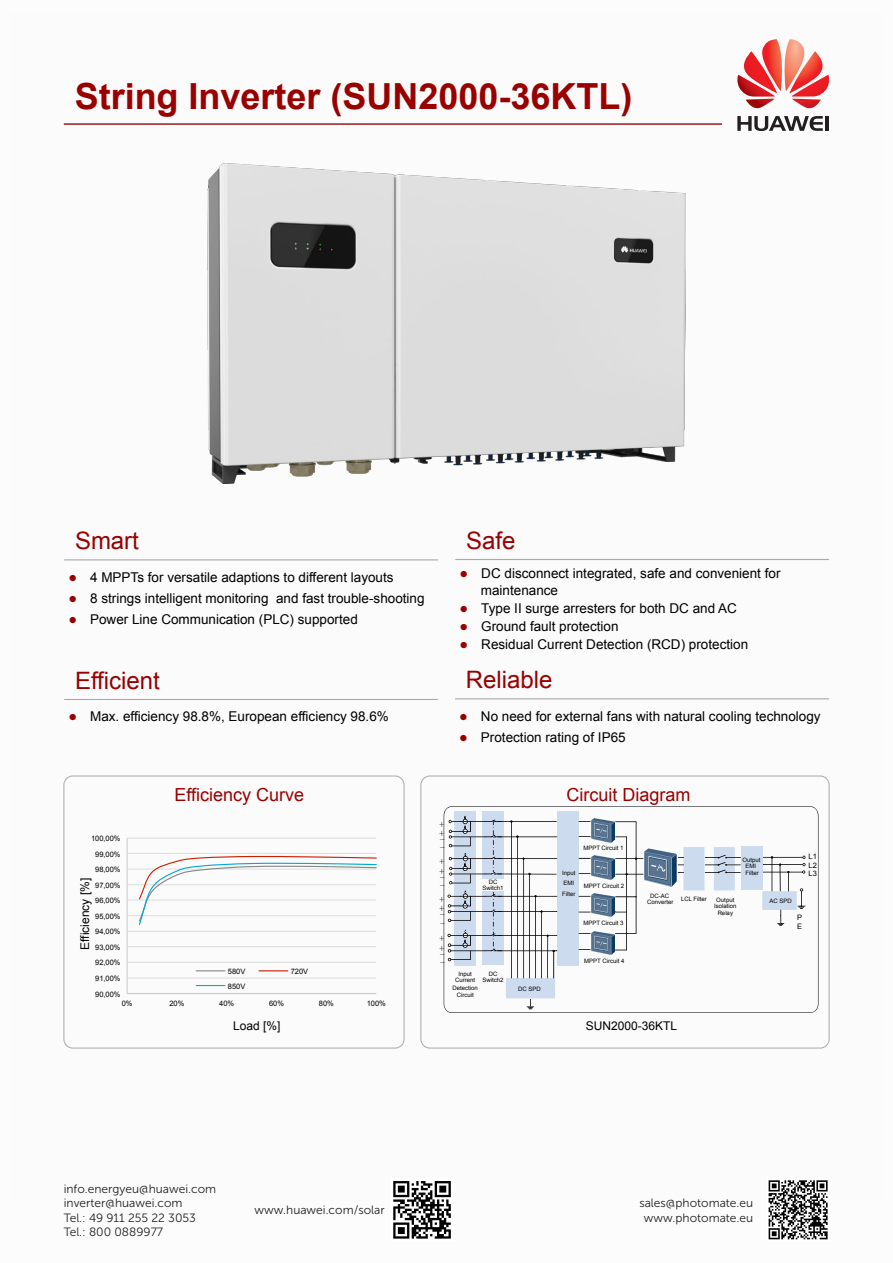
<style>
.page{position:relative;width:893px;height:1263px;background:#fff}
.page>*{position:absolute;margin:0;border:0;box-sizing:border-box;transform-origin:0 0}
.t1{font:700 36px "Arial";color:#900}
.t2{font:24px "Arial";color:#900}
.t3{font:18px "Arial";color:#900}
.t4{font:13.5px/16.5px "Arial";color:#000}
.t5{font:12px "Museo Sans 300";color:#231f20}
.t6{font:12px "Arial";color:#000}
.t7{font:10.5px/9.8px "Sim Sun";color:#040000}
.t8{font:7.5px/8.6px "Arial";color:#000;text-align:justify}
.t9{font:6px/6px "Arial";color:#000;text-align:center}
.s1{color:#900}
</style>
<div class="page">
<div style="left:11px;top:11px;width:871px;height:1190px;background:#fbfbfb"></div>
<svg style="left:444px;top:806px;width:374px;height:207px"></svg>
<svg style="left:678px;top:847px;width:63px;height:43px"></svg>
<div style="left:741px;top:847px;width:21px;height:43px;background:#ccdbee"></div>
<hr style="left:529px;top:873px;width:1px;height:105px;background:#020000">
<hr style="left:523px;top:858px;width:1px;height:120px;background:#020000">
<hr style="left:517px;top:836px;width:1px;height:142px;background:#020000">
<hr style="left:511px;top:821px;width:1px;height:157px;background:#020000">
<svg style="left:449px;top:816px;width:108px;height:68px"></svg>
<svg style="left:579px;top:821px;width:12px;height:1px"></svg>
<svg style="left:579px;top:836px;width:12px;height:1px"></svg>
<svg style="left:579px;top:858px;width:12px;height:1px"></svg>
<svg style="left:579px;top:873px;width:12px;height:1px"></svg>
<svg style="left:579px;top:896px;width:12px;height:1px"></svg>
<svg style="left:579px;top:912px;width:12px;height:1px"></svg>
<svg style="left:615px;top:857px;width:28px;height:93px"></svg>
<svg style="left:762px;top:856px;width:43px;height:70px"></svg>
<svg style="left:447px;top:890px;width:110px;height:119px"></svg>
<hr style="left:64px;top:559px;width:374px;height:1px;background:#a9a9a9">
<hr style="left:64px;top:699px;width:374px;height:1px;background:#a9a9a9">
<hr style="left:455px;top:559px;width:374px;height:1px;background:#a9a9a9">
<hr style="left:455px;top:698px;width:374px;height:1px;background:#a9a9a9">
<div style="left:64px;top:776px;width:340px;height:272px;border:1px solid #a9a9a9;border-radius:9px"></div>
<div style="left:421px;top:776px;width:408px;height:272px;border:1px solid #a9a9a9;border-radius:9px"></div>
<hr style="left:127px;top:977px;width:249px;height:2px;background:#e0e0e0">
<hr style="left:127px;top:962px;width:249px;height:1px;background:#e0e0e0">
<hr style="left:127px;top:946px;width:249px;height:1px;background:#e0e0e0">
<hr style="left:127px;top:931px;width:249px;height:1px;background:#e0e0e0">
<hr style="left:127px;top:915px;width:249px;height:1px;background:#e0e0e0">
<hr style="left:127px;top:899px;width:249px;height:1px;background:#e0e0e0">
<hr style="left:127px;top:884px;width:249px;height:1px;background:#e0e0e0">
<hr style="left:127px;top:868px;width:249px;height:2px;background:#e0e0e0">
<hr style="left:127px;top:853px;width:249px;height:1px;background:#e0e0e0">
<hr style="left:127px;top:837px;width:249px;height:2px;background:#e0e0e0">
<hr style="left:127px;top:838px;width:1px;height:155px;background:#cacaca">
<hr style="left:127px;top:993px;width:249px;height:1px;background:#cacaca">
<svg style="left:138px;top:855px;width:239px;height:70px"></svg>
<svg style="left:196px;top:970px;width:29px;height:1px"></svg>
<svg style="left:259px;top:970px;width:29px;height:1px"></svg>
<svg style="left:196px;top:985px;width:29px;height:1px"></svg>
<img style="left:208px;top:163px;width:478px;height:321px">
<div style="left:391px;top:1179px;width:62px;height:62px;background:linear-gradient(to right,#fff,#fff)"></div>
<svg style="left:393px;top:1181px;width:58px;height:57px"></svg>
<hr style="left:64px;top:123px;width:658px;height:2px;background:#991b1e">
<svg style="left:737px;top:116px;width:86px;height:15px"></svg>
<hr style="left:826px;top:116px;width:3px;height:15px;background:#231f20">
<svg style="left:737px;top:39px;width:93px;height:70px"></svg>
<svg style="left:768px;top:1180px;width:60px;height:60px"></svg>
<svg style="left:769px;top:1180px;width:59px;height:59px"></svg>
<p class="t1" style="left:75px;top:72px;width:559px">String Inverter (SUN2000-36KTL)</p>
<p class="t2" style="left:75px;top:525px;width:65px">Smart</p>
<p class="t2" style="left:466px;top:525px;width:51px">Safe</p>
<p class="t4" style="left:69px;top:569px;width:326px"><span class="s1">●</span> 4 MPPTs for versatile adaptions to different layouts</p>
<p class="t4" style="left:69px;top:590px;width:357px"><span class="s1">●</span> 8 strings intelligent monitoring and fast trouble-shooting</p>
<p class="t4" style="left:69px;top:611px;width:291px"><span class="s1">●</span> Power Line Communication (PLC) supported</p>
<p class="t4" style="left:481px;top:566px;width:301px;text-indent:-21px"><span class="s1">●</span> DC disconnect integrated, safe and convenient for maintenance</p>
<p class="t4" style="left:460px;top:600px;width:279px"><span class="s1">●</span> Type II surge arresters for both DC and AC</p>
<p class="t4" style="left:460px;top:618px;width:160px"><span class="s1">●</span> Ground fault protection</p>
<p class="t4" style="left:460px;top:636px;width:290px"><span class="s1">●</span> Residual Current Detection (RCD) protection</p>
<p class="t2" style="left:75px;top:665px;width:86px">Efficient</p>
<p class="t2" style="left:466px;top:664px;width:88px">Reliable</p>
<p class="t4" style="left:69px;top:708px;width:322px"><span class="s1">●</span> Max. efficiency 98.8%, European efficiency 98.6%</p>
<p class="t4" style="left:460px;top:708px;width:363px"><span class="s1">●</span> No need for external fans with natural cooling technology</p>
<p class="t4" style="left:460px;top:729px;width:168px"><span class="s1">●</span> Protection rating of IP65</p>
<p class="t8" style="left:91px;top:834px;width:31px">100,00%</p>
<p class="t8" style="left:95px;top:850px;width:27px">99,00%</p>
<p class="t8" style="left:95px;top:865px;width:27px">98,00%</p>
<p class="t6" style="left:77px;top:950px;width:73px;rotate:-90deg">Efficiency [%]</p>
<p class="t8" style="left:95px;top:881px;width:27px">97,00%</p>
<p class="t8" style="left:95px;top:896px;width:27px">96,00%</p>
<p class="t8" style="left:95px;top:912px;width:27px">95,00%</p>
<p class="t8" style="left:95px;top:927px;width:27px">94,00%</p>
<p class="t8" style="left:95px;top:943px;width:27px">93,00%</p>
<p class="t8" style="left:95px;top:958px;width:27px">92,00%</p>
<p class="t8" style="left:95px;top:974px;width:27px">91,00%</p>
<p class="t8" style="left:95px;top:990px;width:27px">90,00%</p>
<p class="t3" style="left:175px;top:783px;width:131px">Efficiency Curve</p>
<p class="t3" style="left:566px;top:782px;width:125px">Circuit Diagram</p>
<p class="t8" style="left:228px;top:967px;width:19px">580V</p>
<p class="t8" style="left:291px;top:967px;width:19px">720V</p>
<p class="t8" style="left:228px;top:982px;width:19px">850V</p>
<p class="t7" style="left:439px;top:820px;width:7px;line-height:8.9px">+ +</p>
<p class="t7" style="left:440px;top:835px;width:7px;line-height:8.2px">- -</p>
<p class="t7" style="left:439px;top:856px;width:7px">+ +</p>
<p class="t7" style="left:440px;top:873px;width:7px;line-height:8.2px">- -</p>
<p class="t7" style="left:439px;top:894px;width:7px">+ +</p>
<p class="t7" style="left:440px;top:910px;width:7px">-</p>
<p class="t7" style="left:439px;top:933px;width:7px">+ +</p>
<p class="t7" style="left:440px;top:957px;width:7px">-</p>
<p class="t9" style="left:483px;top:879px;width:22px">DC<br>Switch1</p>
<p class="t9" style="left:483px;top:971px;width:22px">DC<br>Switch2</p>
<p class="t9" style="left:455px;top:971px;width:21px">Input<br>Current</p>
<p class="t9" style="left:453px;top:984px;width:27px;line-height:7.5px">Detection<br>Circuit</p>
<p class="t9" style="left:518px;top:986px;width:24px">DC SPD</p>
<p class="t9" style="left:562px;top:867px;width:15px;line-height:10.5px;text-align:left">Input<br>EMI<br>Filter</p>
<p class="t9" style="left:583px;top:845px;width:42px">MPPT Circuit 1</p>
<p class="t9" style="left:584px;top:883px;width:42px">MPPT Circuit 2</p>
<p class="t9" style="left:583px;top:919px;width:42px">MPPT Circuit 3</p>
<p class="t9" style="left:584px;top:957px;width:42px">MPPT Circuit 4</p>
<p class="t9" style="left:743px;top:857px;width:20px">Output<br>EMI</p>
<p class="t9" style="left:746px;top:870px;width:15px">Filter</p>
<p class="t9" style="left:647px;top:893px;width:28px">DC-AC<br>Converter</p>
<p class="t9" style="left:681px;top:896px;width:27px">LCL Filter</p>
<p class="t9" style="left:714px;top:896px;width:24px">Output<br>Isolation</p>
<p class="t9" style="left:718px;top:910px;width:17px">Relay</p>
<p class="t8" style="left:122px;top:999px;width:12px">0%</p>
<p class="t8" style="left:169px;top:999px;width:16px">20%</p>
<p class="t8" style="left:219px;top:999px;width:16px">40%</p>
<p class="t8" style="left:269px;top:999px;width:16px">60%</p>
<p class="t8" style="left:319px;top:999px;width:16px">80%</p>
<p class="t8" style="left:367px;top:999px;width:21px">100%</p>
<p class="t6" style="left:233px;top:1018px;width:49px">Load [%]</p>
<p class="t6" style="left:586px;top:1018px;width:93px">SUN2000-36KTL</p>
<p class="t9" style="left:769px;top:898px;width:24px">AC SPD</p>
<p class="t8" style="left:809px;top:852px;width:10px">L1<br>L2<br>L3</p>
<p class="t8" style="left:797px;top:913px;width:6px;line-height:9px">P<br>E</p>
<p class="t5" style="left:64px;top:1182px;width:154px">info.energyeu@huawei.com</p>
<p class="t5" style="left:64px;top:1196px;width:120px">inverter@huawei.com</p>
<p class="t5" style="left:64px;top:1211px;width:134px">Tel.: 49 911 255 22 3053</p>
<p class="t5" style="left:64px;top:1225px;width:101px">Tel.: 800 0889977</p>
<p class="t5" style="left:255px;top:1204px;width:132px">www.huawei.com/solar</p>
<p class="t5" style="left:639px;top:1196px;width:115px">sales@photomate.eu</p>
<p class="t5" style="left:644px;top:1211px;width:111px">www.photomate.eu</p>
</div>
